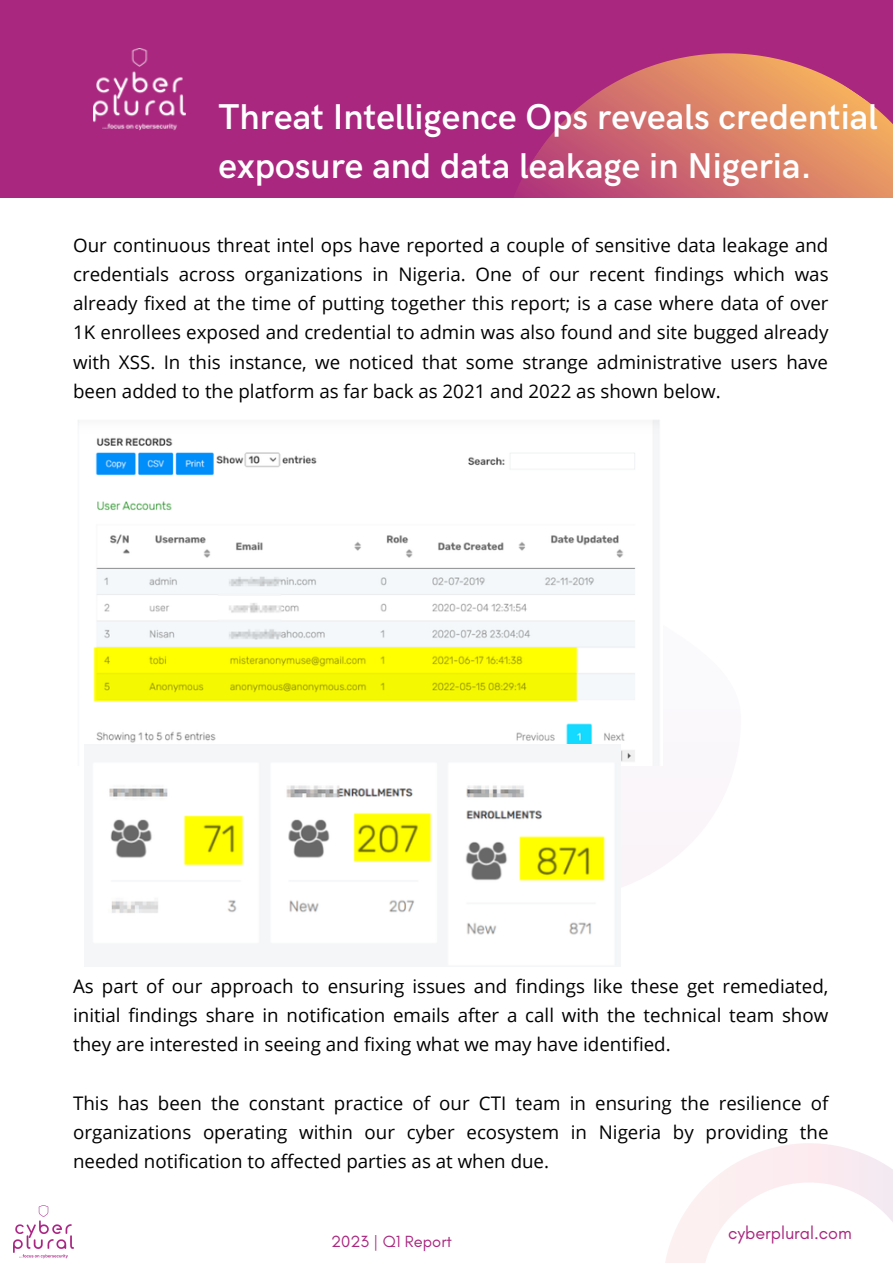
<style>
.page{position:relative;width:893px;height:1264px;background:#fff}
.page>*{position:absolute;margin:0;border:0;box-sizing:border-box;transform-origin:0 0}
.t1{font:600 36px/49.5px "HK Grotesk";color:#fff}
.t2{font:18.75px/29.2px "Open Sans";color:#000;text-align:justify}
.t3{font:18px "Glacial Indifference";color:#a9277f}
.t4{font:16.5px "Glacial Indifference";color:#a9277f}
</style>
<div class="page">
<div style="left:0;top:0;width:892px;height:1262px;background:#a9277f"></div>
<svg style="left:517px;top:53px;width:375px;height:145px"></svg>
<div style="left:0;top:198px;width:892px;height:1064px;background:#fff"></div>
<img style="left:93px;top:48px;width:93px;height:83px">
<svg style="left:620px;top:765px;width:68px;height:140px;fill:#faf6fa"></svg>
<svg style="left:665px;top:1143px;width:227px;height:119px"></svg>
<img style="left:14px;top:1205px;width:60px;height:53px">
<img style="left:78px;top:420px;width:582px;height:345px">
<img style="left:85px;top:744px;width:535px;height:222px">
<h1 class="t1" style="left:218px;top:93px;width:661px">Threat Intelligence Ops reveals credential exposure and data leakage in Nigeria.</h1>
<p class="t2" style="left:73px;top:230px;width:757px">Our continuous threat intel ops have reported a couple of sensitive data leakage and credentials across organizations in Nigeria. One of our recent findings which was already fixed at the time of putting together this report; is a case where data of over 1K enrollees exposed and credential to admin was also found and site bugged already with XSS. In this instance, we noticed that some strange administrative users have been added to the platform as far back as 2021 and 2022 as shown below.</p>
<p class="t2" style="left:73px;top:970px;width:756px">As part of our approach to ensuring issues and findings like these get remediated, initial findings share in notification emails after a call with the technical team show they are interested in seeing and fixing what we may have identified.</p>
<p class="t2" style="left:73px;top:1087px;width:756px">This has been the constant practice of our CTI team in ensuring the resilience of organizations operating within our cyber ecosystem in Nigeria by providing the needed notification to affected parties as at when due.</p>
<p class="t4" style="left:331px;top:1231px;width:122px">2023 | Q1 Report</p>
<p class="t3" style="left:728px;top:1221px;width:125px">cyberplural.com</p>
</div>
